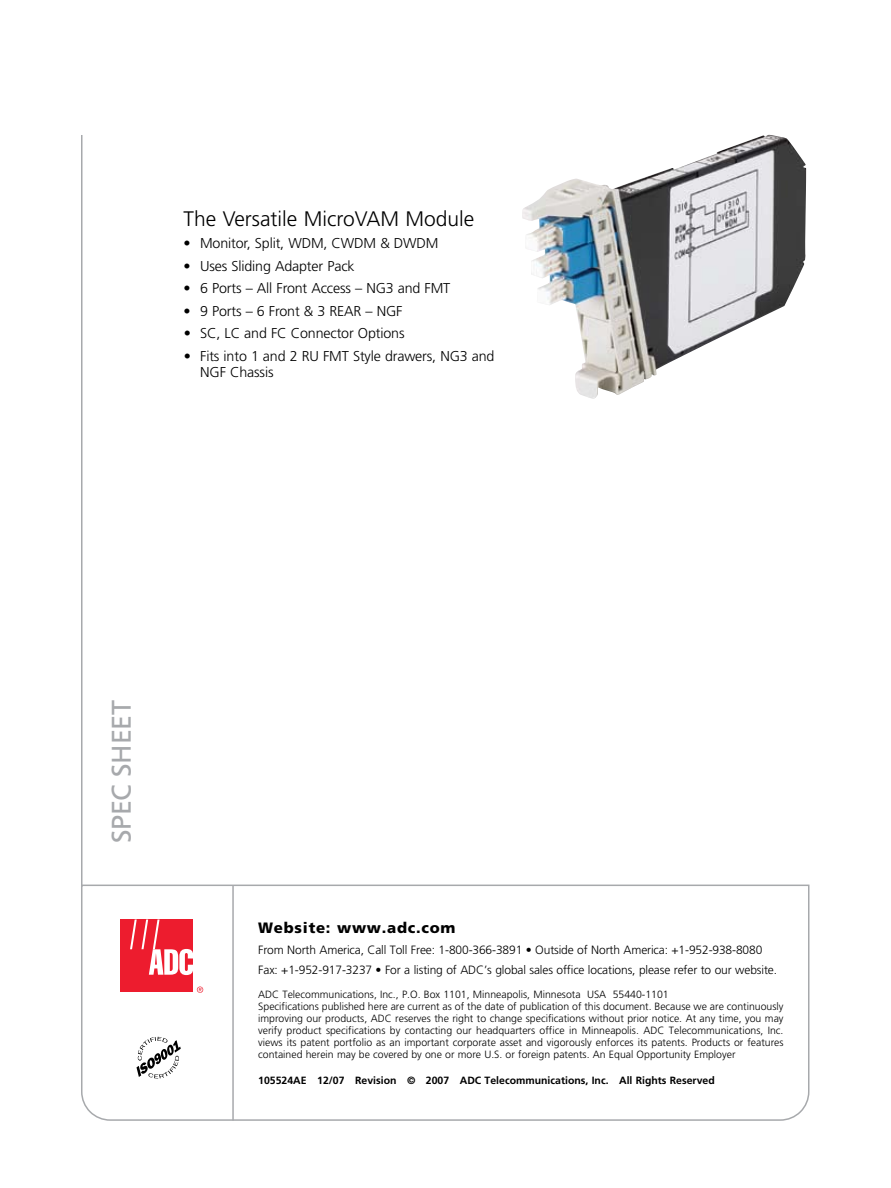
<style>
.page{position:relative;width:891px;height:1188px;background:#fff}
.page>*{position:absolute;margin:0;border:0;box-sizing:border-box;transform-origin:0 0}
.t1{font:27px "Frutiger";letter-spacing:-.015em;color:#a7a9ac}
.t2{font:300 21px "Frutiger";color:#000}
.t3{font:900 15px "Frutiger";letter-spacing:.05em;color:#000}
.t4{font:300 14.25px/16.5px "Frutiger";letter-spacing:-.01em;color:#000}
.t5{font:300 12px/20.7px "Frutiger";letter-spacing:-.01em;color:#000}
.t6{font:300 10.5px/12px "Frutiger";color:#000}
.t7{font:700 10.5px "Frutiger";color:#000}
</style>
<div class="page">
<svg style="left:81px;top:884px;width:729px;height:237px"></svg>
<hr style="left:232px;top:885px;width:2px;height:236px;background:#a7a9ac">
<hr style="left:81px;top:135px;width:1px;height:752px;background:#a7a9ac">
<div style="left:120px;top:920px;width:73px;height:72px;background:#ed1c2e"></div>
<svg style="left:130px;top:920px;width:63px;height:55px"></svg>
<svg style="left:197px;top:987px;width:6px;height:6px"></svg>
<svg style="left:136px;top:1037px;width:45px;height:41px"></svg>
<img style="left:522px;top:135px;width:285px;height:264px">
<h2 class="t2" style="left:184px;top:207px;width:292px">The Versatile MicroVAM Module</h2>
<h3 class="t4" style="left:184px;top:235px;width:257px">• Monitor, Split, WDM, CWDM &amp; DWDM</h3>
<h3 class="t4" style="left:184px;top:258px;width:173px">• Uses Sliding Adapter Pack</h3>
<h3 class="t4" style="left:184px;top:280px;width:268px">• 6 Ports – All Front Access – NG3 and FMT</h3>
<h3 class="t4" style="left:184px;top:303px;width:220px">• 9 Ports – 6 Front &amp; 3 REAR – NGF</h3>
<h3 class="t4" style="left:184px;top:325px;width:222px">• SC, LC and FC Connector Options</h3>
<h3 class="t4" style="left:200px;top:348px;width:296px;text-indent:-17px">• Fits into 1 and 2 RU FMT Style drawers, NG3 and<br>NGF Chassis</h3>
<h1 class="t1" style="left:106px;top:843px;width:144px;rotate:-90deg">Spec Sheet</h1>
<h3 class="t3" style="left:258px;top:919px;width:199px">Website: www.adc.com</h3>
<p class="t5" style="left:258px;top:939px;width:520px">From North America, Call Toll Free: 1-800-366-3891 • Outside of North America: +1-952-938-8080<br>Fax: +1-952-917-3237 • For a listing of ADC’s global sales office locations, please refer to our website.</p>
<p class="t6" style="left:258px;top:989px;width:527px">ADC Telecommunications, Inc., P.O. Box 1101, Minneapolis, Minnesota USA 55440-1101<br>Specifications published here are current as of the date of publication of this document. Because we are continuously improving our products, ADC reserves the right to change specifications without prior notice. At any time, you may verify product specifications by contacting our headquarters office in Minneapolis. ADC Telecommunications, Inc. views its patent portfolio as an important corporate asset and vigorously enforces its patents. Products or features contained herein may be covered by one or more U.S. or foreign patents. An Equal Opportunity Employer</p>
<p class="t7" style="left:258px;top:1074px;width:458px">105524AE 12/07 Revision © 2007 ADC Telecommunications, Inc. All Rights Reserved</p>
</div>
